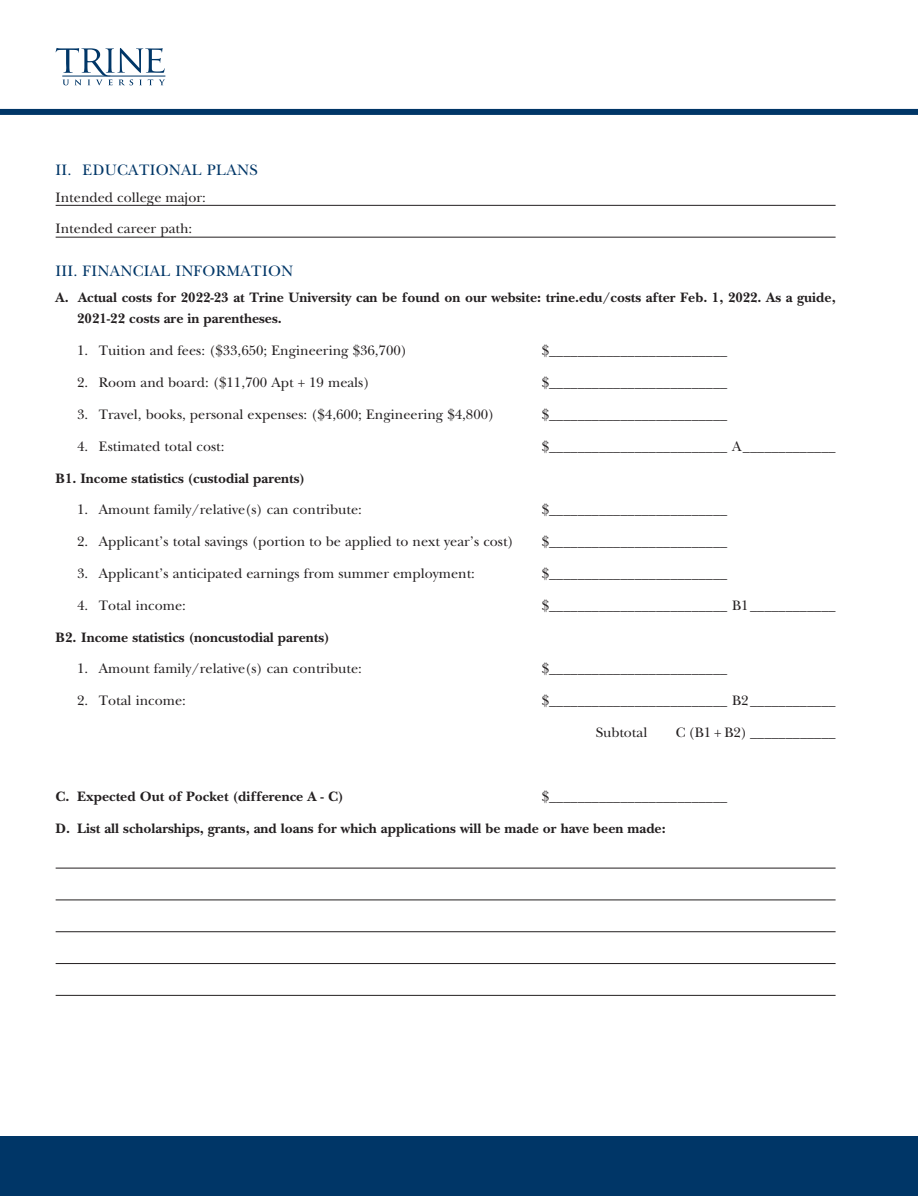
<style>
.page{position:relative;width:918px;height:1196px;background:#fff}
.page>*{position:absolute;margin:0;border:0;box-sizing:border-box;transform-origin:0 0}
.small_SUBHEAD_NEW{font:15.75px "New Baskerville";letter-spacing:.02em;color:#003667}
.bullet_copy{font:14.25px "New Baskerville";color:#231f20}
.bullet_copy___no_tab{font:700 14.25px/21px "New Baskerville";color:#231f20}
.form{font:14.25px "New Baskerville";color:#231f20}
.bullet_copy___no_tab-2{font:14.25px "New Baskerville";color:#231f20}
</style>
<div class="page">
<div style="left:0;top:1136px;width:918px;height:59px;background:#003667"></div>
<div style="left:0;top:109px;width:918px;height:6px;background:#003667"></div>
<svg style="left:56px;top:48px;width:109px;height:37px"></svg>
<hr style="left:56px;top:205px;width:779px;height:1px;background:#231f20">
<hr style="left:56px;top:237px;width:779px;height:1px;background:#231f20">
<hr style="left:56px;top:867px;width:779px;height:1px;background:#231f20">
<hr style="left:56px;top:899px;width:779px;height:1px;background:#231f20">
<hr style="left:56px;top:931px;width:779px;height:1px;background:#231f20">
<hr style="left:56px;top:963px;width:779px;height:1px;background:#231f20">
<hr style="left:56px;top:994px;width:779px;height:1px;background:#231f20">
<p class="small_SUBHEAD_NEW" style="left:56px;top:161px;width:203px">II. EDUCATIONAL PLANS</p>
<p class="form" style="left:56px;top:189px;width:152px">Intended college major:</p>
<p class="form" style="left:56px;top:220px;width:138px">Intended career path:</p>
<p class="small_SUBHEAD_NEW" style="left:56px;top:262px;width:239px">III. FINANCIAL INFORMATION</p>
<p class="bullet_copy___no_tab" style="left:77px;top:287px;width:760px;text-indent:-22px">A. Actual costs for 2022-23 at Trine University can be found on our website: trine.edu/costs after Feb. 1, 2022. As a guide,<br>2021-22 costs are in parentheses.</p>
<p class="bullet_copy" style="left:77px;top:342px;width:331px">1. Tuition and fees: ($33,650; Engineering $36,700)</p>
<p class="bullet_copy" style="left:542px;top:342px;width:187px">$_________________________</p>
<p class="bullet_copy" style="left:77px;top:374px;width:294px">2. Room and board: ($11,700 Apt + 19 meals)</p>
<p class="bullet_copy" style="left:542px;top:374px;width:187px">$_________________________</p>
<p class="bullet_copy" style="left:77px;top:406px;width:419px">3. Travel, books, personal expenses: ($4,600; Engineering $4,800)</p>
<p class="bullet_copy" style="left:542px;top:406px;width:187px">$_________________________</p>
<p class="bullet_copy" style="left:77px;top:438px;width:149px">4. Estimated total cost:</p>
<p class="bullet_copy" style="left:542px;top:438px;width:295px">$_________________________ A _____________</p>
<p class="bullet_copy___no_tab" style="left:56px;top:467px;width:251px">B1. Income statistics (custodial parents)</p>
<p class="bullet_copy" style="left:77px;top:501px;width:286px">1. Amount family/relative(s) can contribute:</p>
<p class="bullet_copy" style="left:542px;top:501px;width:187px">$_________________________</p>
<p class="bullet_copy" style="left:77px;top:533px;width:438px">2. Applicant’s total savings (portion to be applied to next year’s cost)</p>
<p class="bullet_copy" style="left:542px;top:533px;width:187px">$_________________________</p>
<p class="bullet_copy" style="left:77px;top:565px;width:399px">3. Applicant’s anticipated earnings from summer employment:</p>
<p class="bullet_copy" style="left:542px;top:565px;width:187px">$_________________________</p>
<p class="bullet_copy" style="left:77px;top:597px;width:110px">4. Total income:</p>
<p class="bullet_copy" style="left:542px;top:597px;width:295px">$_________________________ B1 ____________</p>
<p class="bullet_copy___no_tab" style="left:56px;top:626px;width:275px">B2. Income statistics (noncustodial parents)</p>
<p class="bullet_copy" style="left:77px;top:660px;width:286px">1. Amount family/relative(s) can contribute:</p>
<p class="bullet_copy" style="left:542px;top:660px;width:187px">$_________________________</p>
<p class="bullet_copy" style="left:77px;top:692px;width:110px">2. Total income:</p>
<p class="bullet_copy" style="left:542px;top:692px;width:295px">$_________________________ B2 ____________</p>
<p class="bullet_copy" style="left:596px;top:724px;width:53px">Subtotal</p>
<p class="bullet_copy" style="left:676px;top:724px;width:161px">C (B1 + B2) ____________</p>
<p class="bullet_copy___no_tab" style="left:56px;top:785px;width:289px">C. Expected Out of Pocket (difference A - C)</p>
<p class="bullet_copy___no_tab-2" style="left:542px;top:787px;width:187px">$_________________________</p>
<p class="bullet_copy___no_tab" style="left:56px;top:817px;width:611px">D. List all scholarships, grants, and loans for which applications will be made or have been made:</p>
</div>
